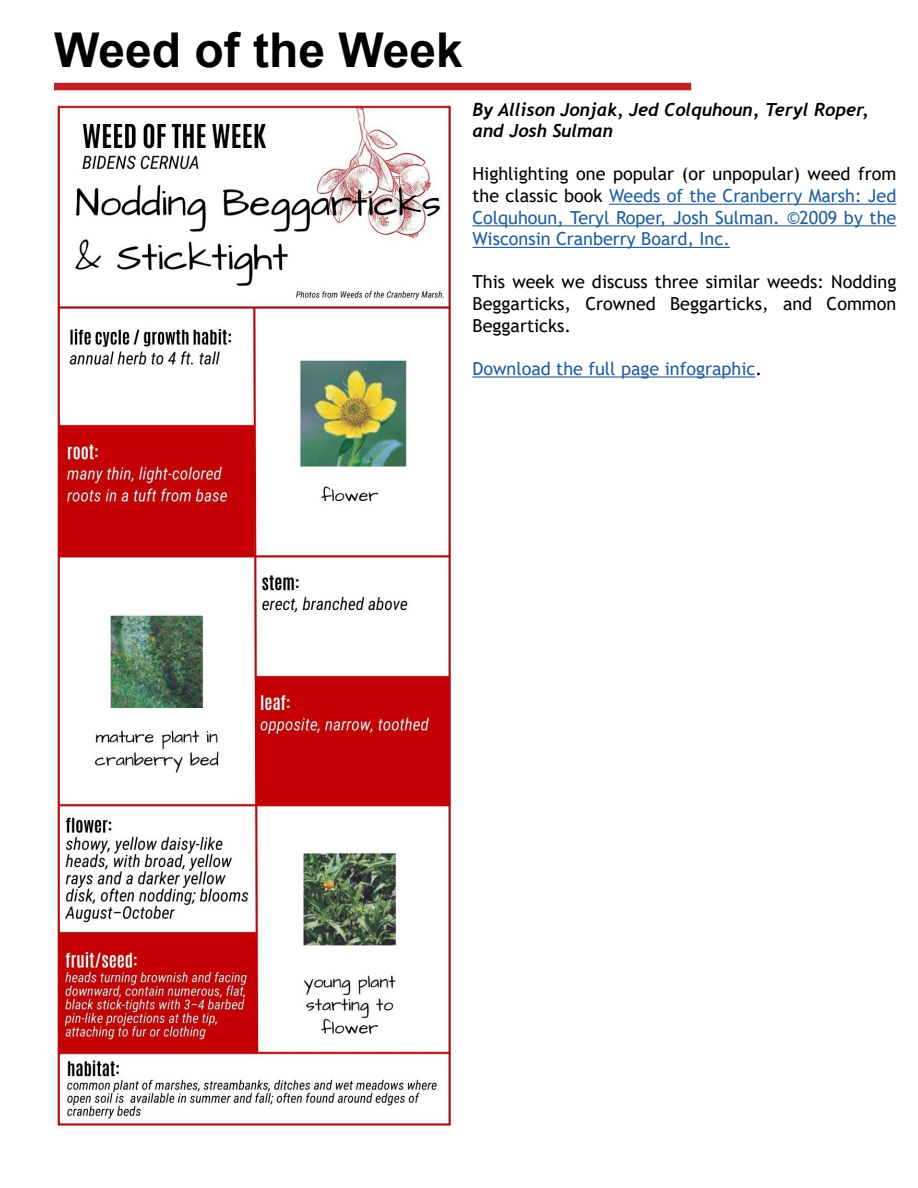
<style>
.page{position:relative;width:918px;height:1188px;background:#fff}
.page>*{position:absolute;margin:0;border:0;box-sizing:border-box;transform-origin:0 0}
.t1{font:700 48px "Arial";color:#000}
.t2{font:18px/21.6px "Trebuchet MS";color:#215e9e;text-align:justify}
.t3{font:18px/21.6px "Trebuchet MS";color:#000;text-align:justify}
.t4{font:italic 700 18px/21.6px "Trebuchet";color:#000}
.s1{color:#000}
</style>
<div class="page">
<div style="left:54px;top:83px;width:637px;height:7px;background:#c22026"></div>
<hr style="left:609px;top:204px;width:287px;height:1px;background:#215e9e">
<hr style="left:472px;top:225px;width:424px;height:1px;background:#215e9e">
<hr style="left:472px;top:247px;width:258px;height:1px;background:#215e9e">
<hr style="left:472px;top:376px;width:283px;height:2px;background:#215e9e">
<img style="left:54px;top:103px;width:399px;height:1023px">
<h1 class="t1" style="left:54px;top:17px;width:410px">Weed of the Week</h1>
<p class="t4" style="left:472px;top:98px;width:398px">By Allison Jonjak, Jed Colquhoun, Teryl Roper, and Josh Sulman</p>
<p class="t2" style="left:472px;top:163px;width:425px"><span class="s1">Highlighting one popular (or unpopular) weed from the classic book</span> Weeds of the Cranberry Marsh: Jed Colquhoun, Teryl Roper, Josh Sulman. ©2009 by the Wisconsin Cranberry Board, Inc.</p>
<p class="t3" style="left:472px;top:271px;width:425px">This week we discuss three similar weeds: Nodding Beggarticks, Crowned Beggarticks, and Common Beggarticks.</p>
<p class="t2" style="left:472px;top:357px;width:291px">Download the full page infographic<span class="s1">.</span></p>
</div>
